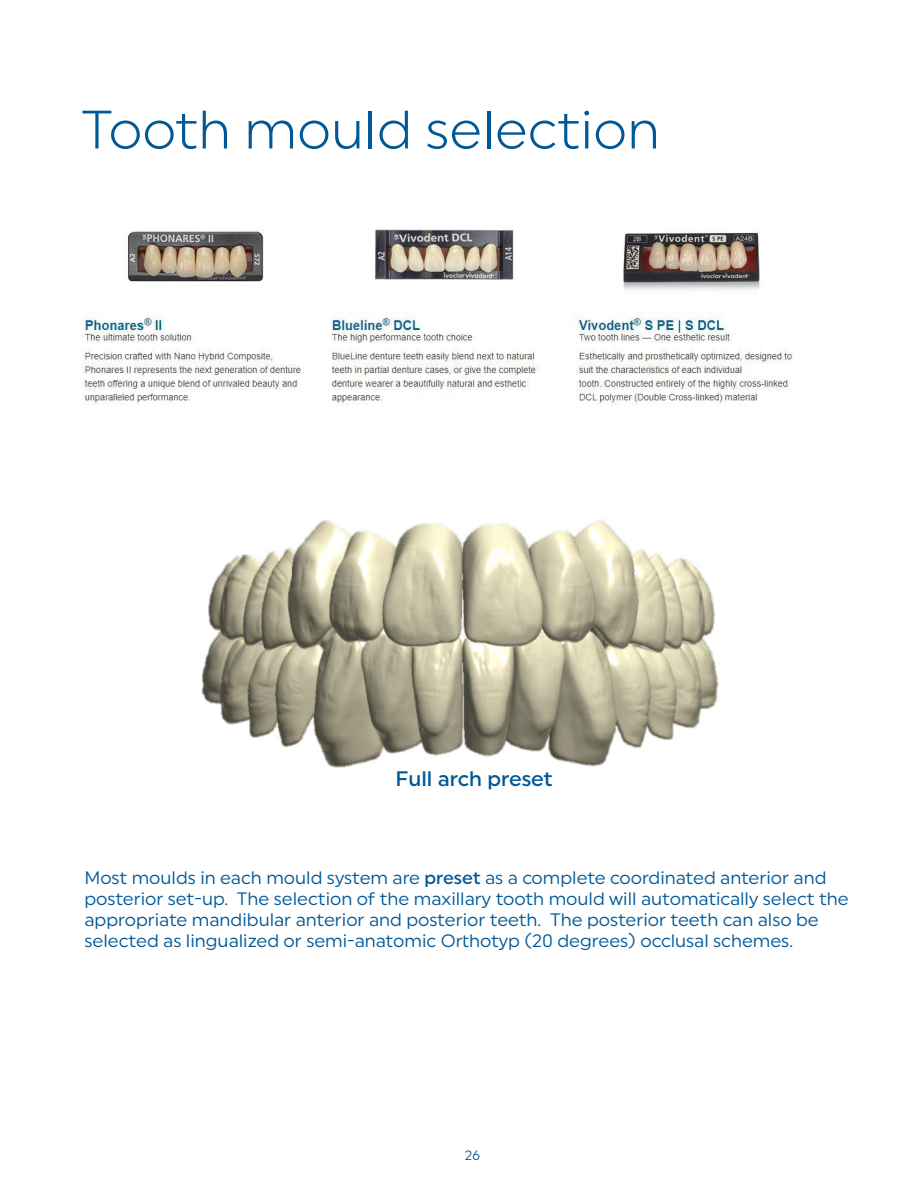
<style>
.page{position:relative;width:918px;height:1188px;background:#fff}
.page>*{position:absolute;margin:0;border:0;box-sizing:border-box;transform-origin:0 0}
.t1{font:54px "Uniform Pro Lgt";color:#015897}
.t2{font:500 21px "Uniform Pro";color:#015897}
.t3{font:18px/21px "Uniform Pro";color:#015897}
.t4{font:13.5px "Uniform Pro";color:#015897}
.s1{font-weight:500}
</style>
<div class="page">
<img style="left:82px;top:229px;width:712px;height:177px">
<div style="left:70px;top:218px;width:34px;height:33px;background:#fff"></div>
<img style="left:201px;top:519px;width:518px;height:249px">
<h1 class="t1" style="left:81px;top:98px;width:581px">Tooth mould selection</h1>
<p class="t2" style="left:396px;top:766px;width:159px">Full arch preset</p>
<p class="t3" style="left:85px;top:867px;width:766px">Most moulds in each mould system are <span class="s1">preset</span> as a complete coordinated anterior and posterior set-up. The selection of the maxillary tooth mould will automatically select the appropriate mandibular anterior and posterior teeth. The posterior teeth can also be selected as lingualized or semi-anatomic Orthotyp (20 degrees) occlusal schemes.</p>
<p class="t4" style="left:465px;top:1147px;width:17px">26</p>
</div>
